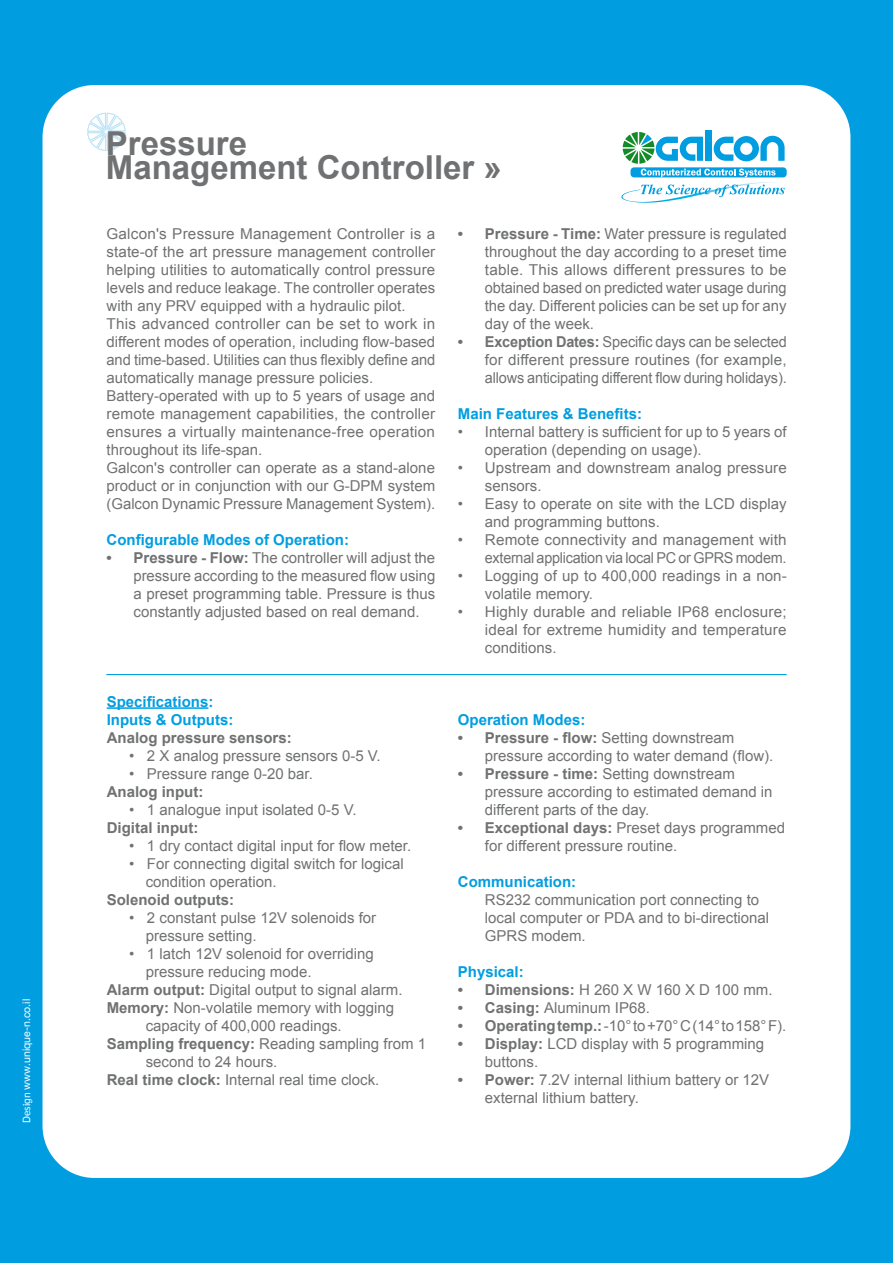
<style>
.page{position:relative;width:893px;height:1263px;background:#009ee0}
.page>*{position:absolute;margin:0;border:0;box-sizing:border-box;transform-origin:0 0}
.t1{font:700 33px "Arial";color:#707172}
.t2{font:15px/18px "Arial";color:#707172}
.t3{font:700 15px/18px "Arial";color:#009ee0}
.t4{font:700 15px "Arial";color:#707172}
.t5{font:15px "Arial";color:#707172;scale:.96 1}
.t6{font:10.5px "Helvetica Neue";color:#fff}
.s1{font-family:"Tipograf";font-weight:700;font-size:11.55px}
.s2{color:#707172}
.s3{font-weight:400;color:#707172}
.s4{font-weight:700}
.s5{font-weight:700;color:#009ee0}
</style>
<div class="page">
<div style="left:43px;top:85px;width:807px;height:1093px;background:#fff;border-radius:52px"></div>
<div style="left:705px;top:131px;width:6px;height:30px;background:#009ee0"></div>
<svg style="left:621px;top:132px;width:165px;height:71px"></svg>
<svg style="left:87px;top:113px;width:38px;height:38px"></svg>
<hr style="left:107px;top:707px;width:101px;height:2px;background:#009ee0">
<hr style="left:106px;top:674px;width:681px;height:1px;background:#009ee0">
<p class="t6" style="left:20px;top:1123px;width:125px;rotate:-90deg"><span class="s1">Design</span> www.unique .n- c o i l.</p>
<h1 class="t1" style="left:106px;top:121px;width:143px">Pressure</h1>
<h1 class="t1" style="left:106px;top:145px;width:398px">Management Controller «</h1>
<p class="t2" style="left:106px;top:224px;width:330px">Galcon s' Pressure Management Controller is a state-of the art pressure management controller helping utilities to automatically control pressure levels and reduce leakage. The controller operates with any PRV equipped with a hydraulic pilot.<br>This advanced controller can be set to work in different modes of operation, including flow-based and time-based. Utilities can thus flexibly define and automatically manage pressure policies.<br>Battery-operated with up to 5 years of usage and remote management capabilities, the controller ensures a virtually maintenance-free operation throughout its life-span.<br>Galcon s' controller can operate as a stand-alone product or in conjunction with our G-DPM system (Galcon Dynamic Pressure Management System .(</p>
<p class="t3" style="left:134px;top:531px;width:303px;text-indent:-27px">Configurable Modes of Operation:<br><span class="s2">Pressure - Flow:</span> <span class="s3">The controller will adjust the</span></p>
<p class="t4" style="left:106px;top:547px;width:7px">•</p>
<p class="t2" style="left:134px;top:566px;width:303px;text-align:justify">pressure according to the measured flow using a preset programming table. Pressure is thus constantly adjusted based on real demand.</p>
<p class="t3" style="left:107px;top:693px;width:128px">Specifications:<br>Inputs &amp; Outputs:</p>
<p class="t4" style="left:107px;top:727px;width:187px">Analog pressure sensors:</p>
<p class="t2" style="left:147px;top:746px;width:235px">X2 analog pressure sensors 0-5 .V</p>
<p class="t2" style="left:129px;top:746px;width:7px">•</p>
<p class="t2" style="left:147px;top:764px;width:167px">Pressure range 0-20 bar.</p>
<p class="t2" style="left:129px;top:764px;width:7px">•</p>
<p class="t4" style="left:107px;top:781px;width:98px">Analog input:</p>
<p class="t2" style="left:147px;top:800px;width:211px">1 analogue input isolated 0-5 .V</p>
<p class="t2" style="left:129px;top:800px;width:7px">•</p>
<p class="t4" style="left:107px;top:817px;width:93px">Digital input:</p>
<p class="t2" style="left:147px;top:836px;width:266px">1 dry contact digital input for flow meter.</p>
<p class="t2" style="left:129px;top:836px;width:7px">•</p>
<p class="t2" style="left:129px;top:854px;width:7px">•</p>
<p class="t2" style="left:147px;top:854px;width:258px">For connecting digital switch for logical</p>
<p class="t2" style="left:146px;top:872px;width:132px">condition operation.</p>
<p class="t4" style="left:107px;top:889px;width:129px">Solenoid outputs:</p>
<p class="t2" style="left:147px;top:908px;width:231px">2 constant pulse 12V solenoids for</p>
<p class="t2" style="left:129px;top:908px;width:7px">•</p>
<p class="t2" style="left:129px;top:944px;width:7px">•</p>
<p class="t2" style="left:146px;top:926px;width:230px">pressure setting.<br>1 latch 12V solenoid for overriding</p>
<p class="t2" style="left:146px;top:962px;width:167px">pressure reducing mode.</p>
<p class="t2" style="left:107px;top:980px;width:297px"><span class="s4">Alarm output:</span> Digital output to signal alarm.</p>
<p class="t2" style="left:107px;top:998px;width:289px"><span class="s4">Memory:</span> Non-volatile memory with logging</p>
<p class="t2" style="left:146px;top:1016px;width:197px">capacity of 400,000 readings.</p>
<p class="t2" style="left:107px;top:1034px;width:321px"><span class="s4">Sampling frequency:</span> Reading sampling from 1</p>
<p class="t2" style="left:146px;top:1052px;width:133px">second to 24 hours.</p>
<p class="t2" style="left:107px;top:1070px;width:274px"><span class="s4">Real time clock:</span> Internal real time clock.</p>
<p class="t4" style="left:458px;top:223px;width:7px">•</p>
<p class="t4" style="left:458px;top:331px;width:7px">•</p>
<p class="t2" style="left:485px;top:224px;width:303px"><span class="s4">Pressure - Time:</span> Water pressure is regulated</p>
<p class="t2" style="left:485px;top:242px;width:303px">throughout the day according to a preset time table. This allows different pressures to be obtained based on predicted water usage during the day. Different policies can be set up for any day of the week.<br><span class="s4">Exception Dates:</span> Specific days can be selected</p>
<p class="t2" style="left:485px;top:350px;width:303px">for different pressure routines (for example, allows anticipating different flow during holidays .(</p>
<p class="t3" style="left:458px;top:405px;width:186px">Main Features &amp; Benefits:</p>
<p class="t2" style="left:485px;top:422px;width:303px">Internal battery is sufficient for up to 5 years of</p>
<p class="t2" style="left:458px;top:422px;width:7px">•</p>
<p class="t2" style="left:458px;top:458px;width:7px">•</p>
<p class="t2" style="left:458px;top:494px;width:7px">•</p>
<p class="t2" style="left:458px;top:530px;width:7px">•</p>
<p class="t2" style="left:458px;top:566px;width:7px">•</p>
<p class="t2" style="left:458px;top:602px;width:7px">•</p>
<p class="t2" style="left:485px;top:440px;width:303px">operation (depending on usage .(<br>Upstream and downstream analog pressure</p>
<p class="t2" style="left:485px;top:476px;width:303px">sensors.<br>Easy to operate on site with the LCD display</p>
<p class="t2" style="left:485px;top:512px;width:303px">and programming buttons.<br>Remote connectivity and management with</p>
<p class="t5" style="left:485px;top:547px;width:316px">external application via local PC or GPRS modem.</p>
<p class="t2" style="left:485px;top:584px;width:110px">volatile memory.</p>
<p class="t2" style="left:485px;top:566px;width:303px">Logging of up to 400,000 readings in a non-</p>
<p class="t2" style="left:485px;top:602px;width:303px">Highly durable and reliable IP68 enclosure;</p>
<p class="t2" style="left:485px;top:620px;width:303px">ideal for extreme humidity and temperature conditions.</p>
<p class="t2" style="left:485px;top:710px;width:251px;text-indent:-27px"><span class="s5">Operation Modes:<br></span><span class="s4">Pressure - flow:</span> Setting downstream</p>
<p class="t4" style="left:458px;top:727px;width:7px">•</p>
<p class="t4" style="left:458px;top:763px;width:7px">•</p>
<p class="t4" style="left:458px;top:817px;width:7px">•</p>
<p class="t2" style="left:485px;top:746px;width:290px">pressure according to water demand (flow .(<br><span class="s4">Pressure - time:</span> Setting downstream</p>
<p class="t2" style="left:485px;top:782px;width:302px">pressure according to estimated demand in different parts of the day.<br><span class="s4">Exceptional days:</span> Preset days programmed</p>
<p class="t2" style="left:485px;top:836px;width:194px">for different pressure routine.</p>
<p class="t3" style="left:458px;top:873px;width:120px">Communication:</p>
<p class="t2" style="left:485px;top:890px;width:286px">RS232 communication port connecting to local computer or PDA and to bi-directional<br>GPRS modem.</p>
<p class="t2" style="left:485px;top:962px;width:289px;text-indent:-27px"><span class="s5">Physical:<br></span><span class="s4">Dimensions</span> H<span class="s4">:</span> 260 X W 160 X D 100 mm.</p>
<p class="t4" style="left:458px;top:979px;width:7px">•</p>
<p class="t4" style="left:458px;top:997px;width:7px">•</p>
<p class="t2" style="left:485px;top:998px;width:167px"><span class="s4">Casing:</span> Aluminum IP68.</p>
<p class="t4" style="left:458px;top:1015px;width:7px">•</p>
<p class="t2" style="left:485px;top:1016px;width:303px"><span class="s4">Operatingtemp.:</span>-10°to+70°C(14°to158°F .(</p>
<p class="t4" style="left:458px;top:1033px;width:7px">•</p>
<p class="t2" style="left:485px;top:1034px;width:281px"><span class="s4">Display:</span> LCD display with 5 programming</p>
<p class="t4" style="left:458px;top:1069px;width:7px">•</p>
<p class="t2" style="left:485px;top:1052px;width:286px">buttons.<br><span class="s4">Power:</span> 7.2V internal lithium battery or 12V</p>
<p class="t2" style="left:485px;top:1088px;width:155px">external lithium battery.</p>
</div>
